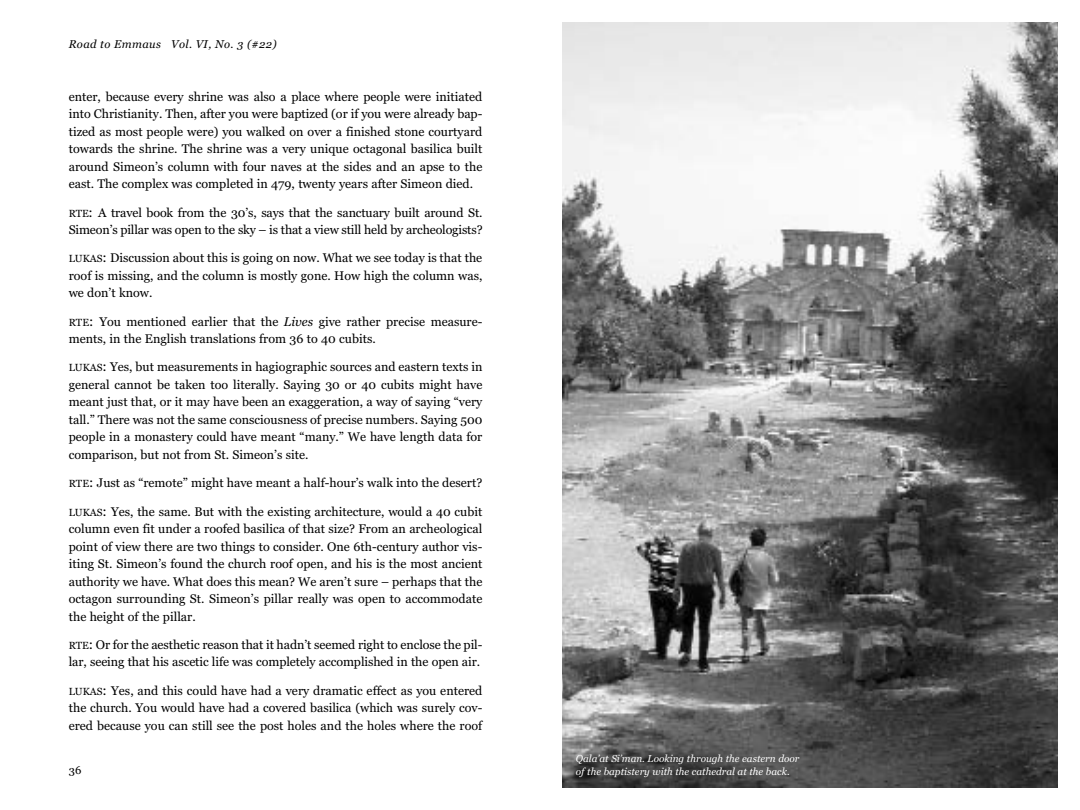
<style>
.page{position:relative;width:1080px;height:810px;background:#fff}
.page>*{position:absolute;margin:0;border:0;box-sizing:border-box;transform-origin:0 0}
.t1{font:12.5px/17.5px "Georgia";color:#000;text-align:justify}
.t2{font:italic 11.25px "Georgia";letter-spacing:.03em;color:#000}
.t3{font:11.25px "Georgia";color:#000}
.t4{font:italic 10px/12.5px "Georgia";color:#fff}
.s1{font-size:10.25px}
.s2{font-size:13.75px}
.s3{font-style:italic}
</style>
<div class="page">
<img style="left:562px;top:22px;width:496px;height:765px">
<p class="t2" style="left:69px;top:38px;width:209px">Road to Emmaus Vol. VI, No. 3 (#22)</p>
<p class="t1" style="left:69px;top:88px;width:415px">enter, because every shrine was also a place where people were initiated into Christianity. Then, after you were baptized (or if you were already bap&shy;tized as most people were) you walked on over a finished stone courtyard towards the shrine. The shrine was a very unique octagonal basilica built around Simeon’s column with four naves at the sides and an apse to the east. The complex was completed in 479, twenty years after Simeon died.</p>
<p class="t1" style="left:69px;top:203px;width:415px"><span class="s1">RTE</span><span class="s2">:</span> A travel book from the 30’s, says that the sanctuary built around St.<br>Simeon’s pillar was open to the sky – is that a view still held by archeologists?</p>
<p class="t1" style="left:69px;top:249px;width:415px"><span class="s1">LUKAS</span><span class="s2">:</span> Discussion about this is going on now. What we see today is that the roof is missing, and the column is mostly gone. How high the column was, we don’t know.</p>
<p class="t1" style="left:69px;top:313px;width:415px"><span class="s1">RTE</span><span class="s2">:</span> You mentioned earlier that the <span class="s3">Lives</span> give rather precise measure&shy;ments, in the English translations from 36 to 40 cubits.</p>
<p class="t1" style="left:69px;top:358px;width:415px"><span class="s1">LUKAS</span><span class="s2">:</span> Yes, but measurements in hagiographic sources and eastern texts in general cannot be taken too literally. Saying 30 or 40 cubits might have meant just that, or it may have been an exaggeration, a way of saying “very tall.” There was not the same consciousness of precise numbers. Saying 500 people in a monastery could have meant “many.” We have length data for comparison, but not from St. Simeon’s site.</p>
<p class="t1" style="left:69px;top:474px;width:415px"><span class="s1">RTE</span><span class="s2">:</span> Just as “remote” might have meant a half-hour’s walk into the desert?</p>
<p class="t1" style="left:69px;top:502px;width:415px"><span class="s1">LUKAS</span><span class="s2">:</span> Yes, the same. But with the existing architecture, would a 40 cubit column even fit under a roofed basilica of that size? From an archeological point of view there are two things to consider. One 6th-century author vis&shy;iting St. Simeon’s found the church roof open, and his is the most ancient authority we have. What does this mean? We aren’t sure – perhaps that the octagon surrounding St. Simeon’s pillar really was open to accommodate the height of the pillar.</p>
<p class="t1" style="left:69px;top:636px;width:415px"><span class="s1">RTE</span><span class="s2">:</span> Or for the aesthetic reason that it hadn’t seemed right to enclose the pil&shy;lar, seeing that his ascetic life was completely accomplished in the open air.</p>
<p class="t1" style="left:69px;top:682px;width:415px"><span class="s1">LUKAS</span><span class="s2">:</span> Yes, and this could have had a very dramatic effect as you entered the church. You would have had a covered basilica (which was surely cov&shy;ered because you can still see the post holes and the holes where the roof</p>
<p class="t3" style="left:69px;top:763px;width:14px">36</p>
<p class="t4" style="left:576px;top:752px;width:225px">Qala’at Si’man. Looking through the eastern door of the baptistery with the cathedral at the back.</p>
</div>
